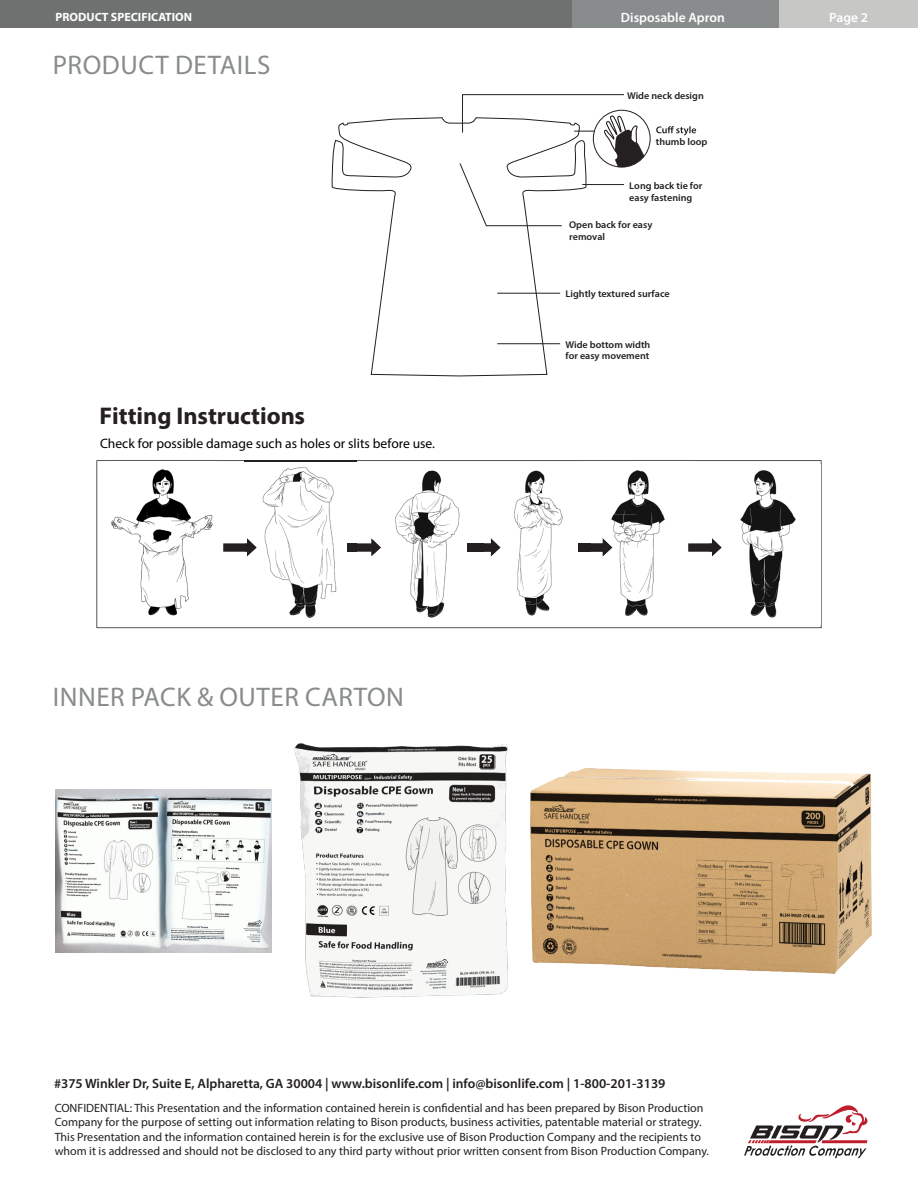
<style>
.page{position:relative;width:918px;height:1188px;background:#fff}
.page>*{position:absolute;margin:0;border:0;box-sizing:border-box;transform-origin:0 0}
.t1{font:27px "Myriad Pro";letter-spacing:.02em;color:#898c8d}
.t2{font:700 24.15px "Myriad Pro";color:#241f21}
.t3{font:13.65px "Myriad Pro";color:#000}
.t4{font:600 13.5px "Myriad Pro";color:#231f20}
.t5{font:600 13.5px "Myriad Pro";color:#fff}
.t6{font:12px/14.4px "Myriad Pro";color:#231f20}
.t7{font:700 12px "Myriad Pro";color:#fff}
.t8{font:600 9.9px/11.9px "Myriad Pro";color:#241f21}
</style>
<div class="page">
<div style="left:764px;top:0;width:154px;height:28px;background:#c7c7c6"></div>
<div style="left:502px;top:0;width:277px;height:28px;background:#898c8d"></div>
<div style="left:0;top:0;width:572px;height:28px;background:#6f7171"></div>
<svg style="left:744px;top:1105px;width:124px;height:53px"></svg>
<svg style="left:332px;top:118px;width:228px;height:257px"></svg>
<svg style="left:459px;top:94px;width:191px;height:250px"></svg>
<svg style="left:656px;top:126px;width:40px;height:9px"></svg>
<svg style="left:96px;top:460px;width:726px;height:168px"></svg>
<svg style="left:223px;top:538px;width:22px;height:18px"></svg>
<img style="left:581px;top:461px;width:111px;height:54px">
<img style="left:590px;top:515px;width:102px;height:107px">
<svg style="left:688px;top:538px;width:21px;height:18px"></svg>
<img style="left:106px;top:462px;width:112px;height:161px">
<img style="left:372px;top:464px;width:209px;height:54px">
<img style="left:372px;top:518px;width:107px;height:53px">
<img style="left:372px;top:571px;width:218px;height:54px">
<img style="left:709px;top:464px;width:111px;height:161px">
<img style="left:709px;top:538px;width:13px;height:18px">
<img style="left:245px;top:461px;width:112px;height:161px">
<svg style="left:348px;top:538px;width:33px;height:18px"></svg>
<img style="left:245px;top:538px;width:12px;height:18px">
<img style="left:484px;top:518px;width:97px;height:53px">
<img style="left:581px;top:464px;width:9px;height:158px">
<svg style="left:579px;top:538px;width:33px;height:18px"></svg>
<img style="left:479px;top:464px;width:5px;height:161px">
<svg style="left:467px;top:538px;width:34px;height:18px"></svg>
<img style="left:56px;top:789px;width:216px;height:164px">
<img style="left:294px;top:743px;width:214px;height:255px">
<img style="left:531px;top:768px;width:340px;height:206px">
<p class="t7" style="left:56px;top:9px;width:138px">PRODUCT SPECIFICATION</p>
<p class="t1" style="left:53px;top:49px;width:219px">PRODUCT DETAILS</p>
<h2 class="t2" style="left:99px;top:400px;width:207px">Fitting Instructions</h2>
<p class="t3" style="left:100px;top:435px;width:337px">Check for possible damage such as holes or slits before use.</p>
<p class="t1" style="left:53px;top:680px;width:353px">INNER PACK &amp; OUTER CARTON</p>
<p class="t5" style="left:621px;top:9px;width:105px">Disposable Apron</p>
<p class="t8" style="left:627px;top:89px;width:78px">Wide neck design</p>
<p class="t8" style="left:656px;top:136px;width:53px">thumb loop</p>
<p class="t8" style="left:629px;top:179px;width:75px">Long back tie for easy fastening</p>
<p class="t8" style="left:569px;top:219px;width:85px">Open back for easy removal</p>
<p class="t8" style="left:566px;top:287px;width:106px">Lightly textured surface</p>
<p class="t8" style="left:566px;top:338px;width:86px">Wide bottom width for easy movement</p>
<p class="t5" style="left:829px;top:9px;width:40px">Page 2</p>
<p class="t4" style="left:54px;top:1075px;width:613px">#375 Winkler Dr, Suite E, Alpharetta, GA 30004 | www.bisonlife.com | info@bisonlife.com | 1-800-201-3139</p>
<p class="t6" style="left:55px;top:1100px;width:656px">CONFIDENTIAL: This Presentation and the information contained herein is confidential and has been prepared by Bison Production Company for the purpose of setting out information relating to Bison products, business activities, patentable material or strategy.<br>This Presentation and the information contained herein is for the exclusive use of Bison Production Company and the recipients to whom it is addressed and should not be disclosed to any third party without prior written consent from Bison Production Company.</p>
</div>
